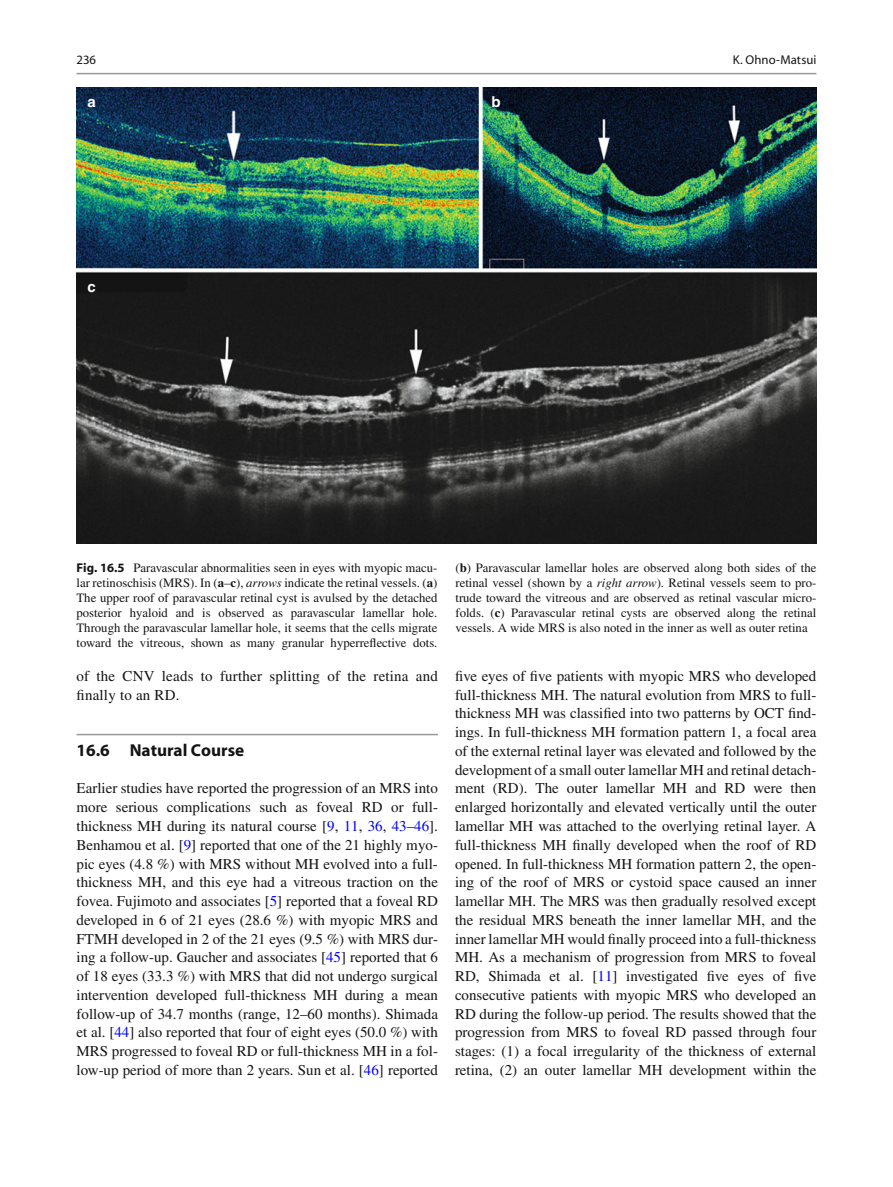
<style>
.page{position:relative;width:893px;height:1187px;background:#fff}
.page>*{position:absolute;margin:0;border:0;box-sizing:border-box;transform-origin:0 0}
.t1{font:700 17.25px "Myriad";color:#131413}
.t2{font:15px/18.8px "Times";color:#131413;text-align:justify}
.t3{font:700 15px "Helvetica";color:#fff}
.t4{font:12.75px/15px "Times";color:#131413;text-align:justify}
.t5{font:12.75px "Myriad";letter-spacing:.005em;color:#131413}
.s1{font-family:"Myriad";font-weight:700}
.s2{font-weight:700}
.s3{font-style:italic}
.s4{color:#00f}
</style>
<div class="page">
<hr style="left:77px;top:733px;width:361px;height:2px;background:#989898">
<img style="left:77px;top:88px;width:739px;height:455px">
<hr style="left:77px;top:73px;width:739px;height:1px;background:#989898">
<p class="t5" style="left:77px;top:55px;width:21px">236</p>
<p class="t3" style="left:87px;top:95px;width:10px">a</p>
<p class="t3" style="left:87px;top:280px;width:10px">c</p>
<p class="t3" style="left:491px;top:95px;width:11px">b</p>
<p class="t5" style="left:733px;top:55px;width:85px">K. Ohno-Matsui</p>
<p class="t4" style="left:77px;top:561px;width:362px"><span class="s1">Fig. 16.5</span> Paravascular abnormalities seen in eyes with myopic macu&shy;lar retinoschisis (MRS). In ( <span class="s2">a</span> – <span class="s2">c</span> ), <span class="s3">arrows</span> indicate the retinal vessels. ( <span class="s2">a</span> )<br>The upper roof of paravascular retinal cyst is avulsed by the detached posterior hyaloid and is observed as paravascular lamellar hole.<br>Through the paravascular lamellar hole, it seems that the cells migrate toward the vitreous, shown as many granular hyperreflective dots.</p>
<p class="t4" style="left:455px;top:561px;width:362px">( <span class="s2">b</span> ) Paravascular lamellar holes are observed along both sides of the retinal vessel (shown by a <span class="s3">right arrow</span> ). Retinal vessels seem to pro&shy;trude toward the vitreous and are observed as retinal vascular micro&shy;folds. ( <span class="s2">c</span> ) Paravascular retinal cysts are observed along the retinal vessels. A wide MRS is also noted in the inner as well as outer retina</p>
<p class="t2" style="left:77px;top:668px;width:363px">of the CNV leads to further splitting of the retina and finally to an RD.</p>
<p class="t1" style="left:77px;top:743px;width:169px">16.6 Natural Course</p>
<p class="t2" style="left:77px;top:780px;width:363px">Earlier studies have reported the progression of an MRS into more serious complications such as foveal RD or full&shy;thickness MH during its natural course [ <span class="s4">9</span> , <span class="s4">11</span> , <span class="s4">36</span> , <span class="s4">43</span> – <span class="s4">46</span> ].<br>Benhamou et al. [ <span class="s4">9</span> ] reported that one of the 21 highly myo&shy;pic eyes (4.8 %) with MRS without MH evolved into a full&shy;thickness MH, and this eye had a vitreous traction on the fovea. Fujimoto and associates [ <span class="s4">5</span> ] reported that a foveal RD developed in 6 of 21 eyes (28.6 %) with myopic MRS and FTMH developed in 2 of the 21 eyes (9.5 %) with MRS dur&shy;ing a follow-up. Gaucher and associates [ <span class="s4">45</span> ] reported that 6 of 18 eyes (33.3 %) with MRS that did not undergo surgical intervention developed full-thickness MH during a mean follow-up of 34.7 months (range, 12–60 months). Shimada et al. [ <span class="s4">44</span> ] also reported that four of eight eyes (50.0 %) with MRS progressed to foveal RD or full-thickness MH in a fol&shy;low-up period of more than 2 years. Sun et al. [ <span class="s4">46</span> ] reported</p>
<p class="t2" style="left:455px;top:668px;width:363px">five eyes of five patients with myopic MRS who developed full-thickness MH. The natural evolution from MRS to full&shy;thickness MH was classified into two patterns by OCT find&shy;ings. In full-thickness MH formation pattern 1, a focal area of the external retinal layer was elevated and followed by the development of a small outer lamellar MH and retinal detach&shy;ment (RD). The outer lamellar MH and RD were then enlarged horizontally and elevated vertically until the outer lamellar MH was attached to the overlying retinal layer. A full-thickness MH finally developed when the roof of RD opened. In full-thickness MH formation pattern 2, the open&shy;ing of the roof of MRS or cystoid space caused an inner lamellar MH. The MRS was then gradually resolved except the residual MRS beneath the inner lamellar MH, and the inner lamellar MH would finally proceed into a full- thickness MH. As a mechanism of progression from MRS to foveal RD, Shimada et al. [ <span class="s4">11</span> ] investigated five eyes of five consecutive patients with myopic MRS who developed an RD during the follow-up period. The results showed that the progression from MRS to foveal RD passed through four stages: (1) a focal irregularity of the thickness of external retina, (2) an outer lamellar MH development within the</p>
</div>
